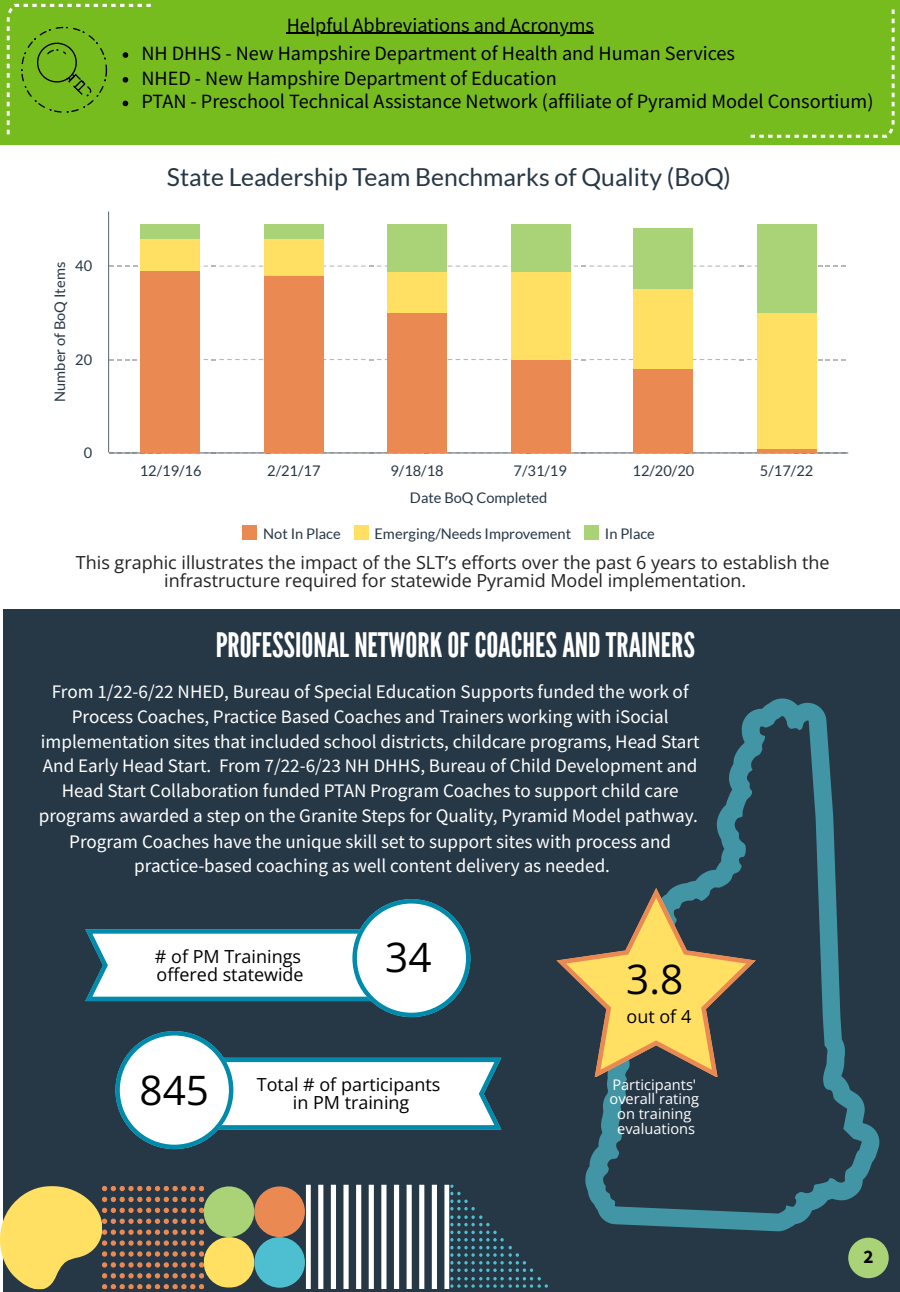
<style>
.page{position:relative;width:900px;height:1292px;background:#fff}
.page>*{position:absolute;margin:0;border:0;box-sizing:border-box;transform-origin:0 0}
.t1{font:40.5px "Open Sans";color:#000}
.t2{font:33.75px "League Gothic";color:#fff}
.t3{font:24.75px "Lato";color:#263746}
.t4{font:20.25px "Source Sans Pro";color:#000}
.t5{font:19.1px/24.9px "Source Sans Pro";color:#fff;text-align:center}
.t6{font:700 19.1px "Source Sans Pro";color:#000}
.t7{font:18px/18px "Open Sans";color:#222;text-align:center}
.t8{font:18px/18px "Open Sans";color:#000}
.t9{font:14.6px "Lato";color:#263746}
.t10{font:14.6px/14.6px "Open Sans";color:#fff;text-align:center}
</style>
<div class="page">
<div style="left:3px;top:608px;width:897px;height:683px;background:#263746"></div>
<div style="left:0;top:0;width:900px;height:144px;background:#77bc1f"></div>
<div style="left:848px;top:1237px;width:41px;height:41px;background:#a9d376;border-radius:50%"></div>
<svg style="left:585px;top:698px;width:294px;height:533px"></svg>
<hr style="left:287px;top:33px;width:307px;height:1px;background:#000">
<hr style="left:108px;top:211px;width:1px;height:241px;background:#6c757d">
<div style="left:242px;top:525px;width:15px;height:15px;background:#eb8952"></div>
<div style="left:354px;top:525px;width:14px;height:15px;background:#ffe063"></div>
<div style="left:584px;top:525px;width:15px;height:15px;background:#a9d376"></div>
<div style="left:444px;top:1184px;width:6px;height:104px;background:#fff"></div>
<div style="left:432px;top:1184px;width:5px;height:104px;background:#fff"></div>
<div style="left:419px;top:1184px;width:5px;height:104px;background:#fff"></div>
<div style="left:381px;top:1184px;width:6px;height:104px;background:#fff"></div>
<div style="left:369px;top:1184px;width:5px;height:104px;background:#fff"></div>
<div style="left:331px;top:1184px;width:5px;height:104px;background:#fff"></div>
<div style="left:318px;top:1184px;width:5px;height:104px;background:#fff"></div>
<div style="left:306px;top:1184px;width:5px;height:104px;background:#fff"></div>
<div style="left:407px;top:1184px;width:5px;height:104px;background:#fff"></div>
<div style="left:394px;top:1184px;width:5px;height:104px;background:#fff"></div>
<div style="left:356px;top:1184px;width:5px;height:104px;background:#fff"></div>
<div style="left:343px;top:1184px;width:6px;height:104px;background:#fff"></div>
<svg style="left:7px;top:4px;width:144px;height:130px"></svg>
<svg style="left:751px;top:9px;width:144px;height:129px"></svg>
<svg style="left:109px;top:359px;width:28px;height:1px"></svg>
<svg style="left:200px;top:359px;width:63px;height:1px"></svg>
<svg style="left:324px;top:359px;width:63px;height:1px"></svg>
<svg style="left:447px;top:359px;width:64px;height:1px"></svg>
<svg style="left:570px;top:359px;width:63px;height:1px"></svg>
<svg style="left:693px;top:359px;width:64px;height:1px"></svg>
<svg style="left:818px;top:359px;width:28px;height:1px"></svg>
<svg style="left:109px;top:265px;width:28px;height:2px"></svg>
<svg style="left:200px;top:265px;width:63px;height:2px"></svg>
<svg style="left:324px;top:265px;width:63px;height:2px"></svg>
<svg style="left:447px;top:265px;width:64px;height:2px"></svg>
<svg style="left:570px;top:265px;width:63px;height:2px"></svg>
<svg style="left:693px;top:265px;width:64px;height:2px"></svg>
<svg style="left:818px;top:265px;width:28px;height:2px"></svg>
<hr style="left:109px;top:452px;width:739px;height:1px;background:#6c757d">
<div style="left:141px;top:271px;width:59px;height:181px;background:#eb8952"></div>
<div style="left:264px;top:276px;width:60px;height:176px;background:#eb8952"></div>
<div style="left:387px;top:313px;width:60px;height:139px;background:#eb8952"></div>
<div style="left:511px;top:360px;width:59px;height:92px;background:#eb8952"></div>
<div style="left:633px;top:369px;width:60px;height:83px;background:#eb8952"></div>
<hr style="left:757px;top:449px;width:60px;height:3px;background:#eb8952">
<div style="left:141px;top:238px;width:59px;height:33px;background:#ffe063"></div>
<div style="left:264px;top:238px;width:60px;height:38px;background:#ffe063"></div>
<div style="left:387px;top:271px;width:60px;height:42px;background:#ffe063"></div>
<div style="left:511px;top:271px;width:59px;height:89px;background:#ffe063"></div>
<div style="left:633px;top:289px;width:60px;height:80px;background:#ffe063"></div>
<div style="left:757px;top:313px;width:60px;height:136px;background:#ffe063"></div>
<div style="left:141px;top:224px;width:59px;height:14px;background:#a9d376"></div>
<div style="left:264px;top:224px;width:60px;height:14px;background:#a9d376"></div>
<div style="left:387px;top:224px;width:60px;height:47px;background:#a9d376"></div>
<div style="left:511px;top:224px;width:59px;height:47px;background:#a9d376"></div>
<div style="left:633px;top:228px;width:60px;height:61px;background:#a9d376"></div>
<div style="left:757px;top:224px;width:60px;height:89px;background:#a9d376"></div>
<svg style="left:450px;top:1184px;width:98px;height:103px"></svg>
<div style="left:254px;top:1237px;width:51px;height:50px;background:#4dbfd0;border-radius:50%"></div>
<div style="left:254px;top:1186px;width:51px;height:51px;background:#eb8952;border-radius:50%"></div>
<div style="left:204px;top:1186px;width:50px;height:51px;background:#a9d376;border-radius:50%"></div>
<div style="left:204px;top:1237px;width:50px;height:50px;background:#ffe063;border-radius:50%"></div>
<svg style="left:0;top:1186px;width:204px;height:103px"></svg>
<svg style="left:115px;top:1031px;width:387px;height:118px"></svg>
<svg style="left:85px;top:899px;width:386px;height:118px"></svg>
<svg style="left:556px;top:887px;width:200px;height:189px"></svg>
<p class="t4" style="left:287px;top:12px;width:309px">Helpful Abbreviations and Acronyms</p>
<p class="t4" style="left:141px;top:40px;width:595px">NH DHHS - New Hampshire Department of Health and Human Services</p>
<p class="t4" style="left:141px;top:65px;width:417px">NHED - New Hampshire Department of Education</p>
<p class="t4" style="left:141px;top:89px;width:734px">PTAN - Preschool Technical Assistance Network (affiliate of Pyramid Model Consortium)</p>
<p class="t9" style="left:51px;top:402px;width:141px;rotate:-90deg">Number of BoQ Items</p>
<p class="t9" style="left:75px;top:257px;width:18px">40</p>
<p class="t9" style="left:75px;top:350px;width:18px">20</p>
<p class="t9" style="left:84px;top:443px;width:10px">0</p>
<h1 class="t3" style="left:167px;top:161px;width:565px">State Leadership Team Benchmarks of Quality (BoQ)</h1>
<p class="t9" style="left:140px;top:461px;width:63px">12/19/16</p>
<p class="t9" style="left:267px;top:461px;width:55px">2/21/17</p>
<p class="t9" style="left:390px;top:461px;width:55px">9/18/18</p>
<p class="t9" style="left:514px;top:461px;width:55px">7/31/19</p>
<p class="t9" style="left:633px;top:461px;width:63px">12/20/20</p>
<p class="t9" style="left:760px;top:461px;width:55px">5/17/22</p>
<p class="t9" style="left:410px;top:489px;width:139px">Date BoQ Completed</p>
<p class="t9" style="left:263px;top:524px;width:79px">Not In Place</p>
<p class="t9" style="left:375px;top:524px;width:198px">Emerging/Needs Improvement</p>
<p class="t9" style="left:605px;top:524px;width:52px">In Place</p>
<p class="t7" style="left:76px;top:552px;width:755px">This graphic illustrates the impact of the SLT’s efforts over the past 6 years to establish the infrastructure required for statewide Pyramid Model implementation.</p>
<h1 class="t2" style="left:216px;top:626px;width:481px">PROFESSIONAL NETWORK OF COACHES AND TRAINERS</h1>
<p class="t5" style="left:39px;top:678px;width:662px">From 1/22-6/22 NHED, Bureau of Special Education Supports funded the work of Process Coaches, Practice Based Coaches and Trainers working with iSocial implementation sites that included school districts, childcare programs, Head Start And Early Head Start. From 7/22-6/23 NH DHHS, Bureau of Child Development and Head Start Collaboration funded PTAN Program Coaches to support child care programs awarded a step on the Granite Steps for Quality, Pyramid Model pathway.<br>Program Coaches have the unique skill set to support sites with process and practice-based coaching as well content delivery as needed.</p>
<p class="t8" style="left:155px;top:946px;width:150px"># of PM Trainings offered statewide</p>
<p class="t1" style="left:385px;top:928px;width:48px">34</p>
<p class="t1" style="left:140px;top:1062px;width:71px">845</p>
<p class="t8" style="left:257px;top:1075px;width:185px">Total # of participants</p>
<p class="t8" style="left:293px;top:1093px;width:118px">in PM training</p>
<p class="t1" style="left:626px;top:950px;width:58px">3.8</p>
<p class="t8" style="left:627px;top:1006px;width:66px">out of 4</p>
<p class="t10" style="left:610px;top:1076px;width:91px">Participants' overall rating on training evaluations</p>
<p class="t6" style="left:863px;top:1244px;width:12px">2</p>
</div>
